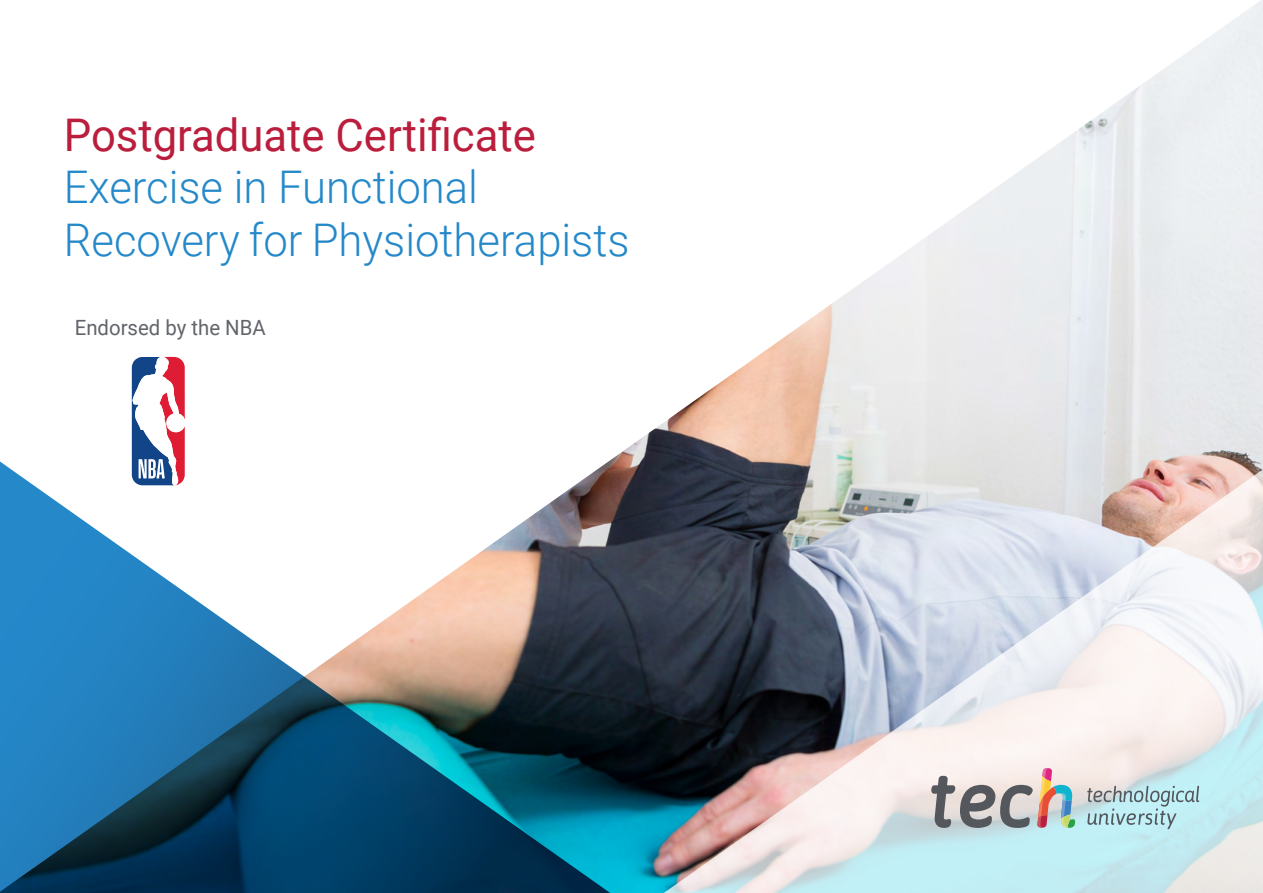
<style>
.page{position:relative;width:1263px;height:893px;background:#fff}
.page>*{position:absolute;margin:0;border:0;box-sizing:border-box;transform-origin:0 0}
.t1{font:300 45px/52.5px "Roboto";color:#2488c9}
.t2{font:45px "Roboto";color:#ba1e3c}
.t3{font:21px "Roboto";color:#61646a}
</style>
<div class="page">
<img style="left:131px;top:0;width:1132px;height:454px">
<svg style="left:0;top:446px;width:640px;height:447px"></svg>
<svg style="left:634px;top:454px;width:629px;height:439px"></svg>
<svg style="left:132px;top:357px;width:53px;height:128px"></svg>
<svg style="left:931px;top:768px;width:144px;height:60px;background:#b9b4b2"></svg>
<svg style="left:1087px;top:786px;width:112px;height:43px;background:#aed0d5"></svg>
<p class="t2" style="left:64px;top:103px;width:474px">Postgraduate Certificate</p>
<p class="t1" style="left:64px;top:159px;width:567px">Exercise in Functional<br>Recovery for Physiotherapists</p>
<p class="t3" style="left:75px;top:313px;width:192px">Endorsed by the NBA</p>
</div>
